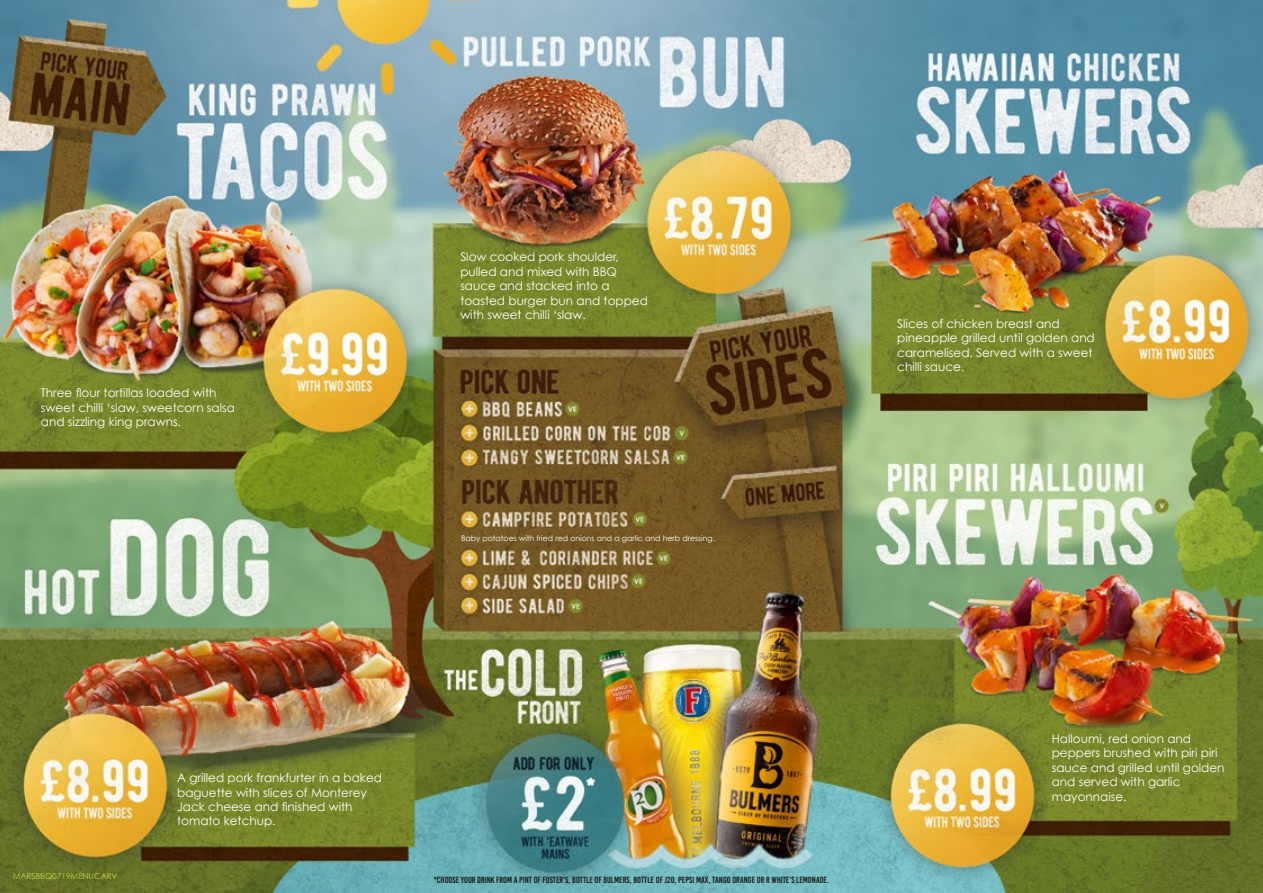
<style>
.page{position:relative;width:1263px;height:893px;background:#fff}
.page>*{position:absolute;margin:0;border:0;box-sizing:border-box;transform-origin:0 0}
.t1{font:12px/14.4px "Century Gothic";color:#fff}
.t2{font:9px "Bebas Kai";color:#1a1a18}
.t3{font:8.25px "Century Gothic";color:#c5d543}
.t4{font:7.8px "Century Gothic";color:#fff}
</style>
<div class="page">
<img style="left:0;top:0;width:1263px;height:893px">
<p class="t1" style="left:41px;top:385px;width:196px">Three flour tortillas loaded with sweet chilli ‘slaw, sweetcorn salsa and sizzling king prawns.</p>
<p class="t1" style="left:460px;top:250px;width:189px">Slow cooked pork shoulder, pulled and mixed with BBQ sauce and stacked into a toasted burger bun and topped with sweet chilli ‘slaw.</p>
<p class="t4" style="left:461px;top:533px;width:255px">Baby potatoes with fried red onions and a garlic and herb dressing.</p>
<p class="t1" style="left:897px;top:316px;width:199px">Slices of chicken breast and pineapple grilled until golden and caramelised. Served with a sweet chilli sauce.</p>
<p class="t3" style="left:13px;top:871px;width:106px">MARSBBQ0719MENUCARV</p>
<p class="t1" style="left:177px;top:770px;width:206px">A grilled pork frankfurter in a baked baguette with slices of Monterey<br>Jack cheese and finished with tomato ketchup.</p>
<p class="t2" style="left:434px;top:875px;width:397px">*CHOOSE YOUR DRINK FROM A PINT OF FOSTER’S, BOTTLE OF BULMERS, BOTTLE OF J2O, PEPSI MAX, TANGO ORANGE OR R WHITE’S LEMONADE.</p>
<p class="t1" style="left:1052px;top:731px;width:174px">Halloumi, red onion and peppers brushed with piri piri sauce and grilled until golden and served with garlic mayonnaise.</p>
</div>
